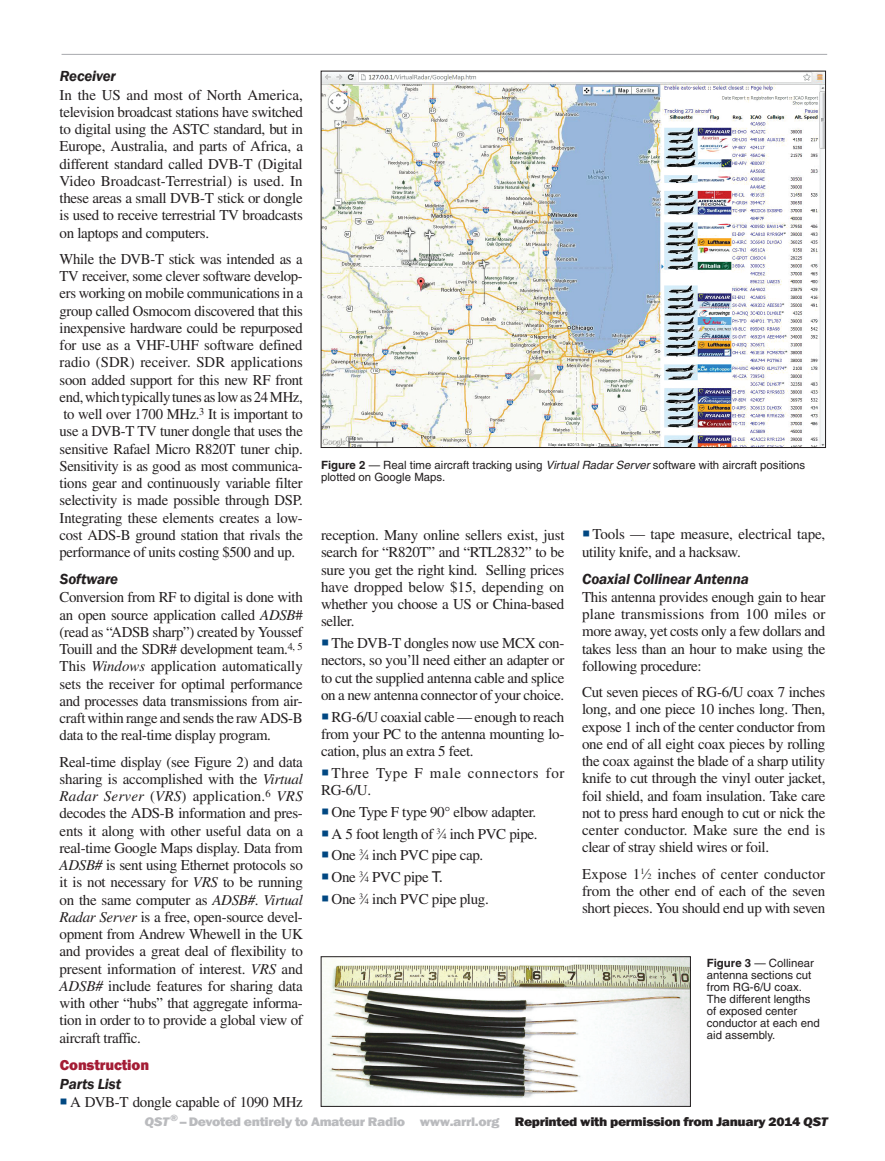
<style>
.page{position:relative;width:885px;height:1161px;background:#fff}
.page>*{position:absolute;margin:0;border:0;box-sizing:border-box;transform-origin:0 0}
.Body_Text{font:15px/17.2px "Times";letter-spacing:-.025em;color:#231f20;text-align:justify}
.Subhead_2{font:italic 600 15px "Franklin Gothic";letter-spacing:-.01em;color:#231f20}
.Body_Text-2{font:15px/17.2px "Times";letter-spacing:.045em;color:#231f20}
.Subhead_1{font:800 15px "Franklin Gothic";letter-spacing:-.01em;color:#a41d35}
.t1{font:800 12.75px "Franklin Gothic";letter-spacing:-.025em;color:#babbbe;scale:1.1 1}
.t2{font:11.4px/12px "Helvetica";color:#231f20}
.s1{font-style:italic}
.s2{color:#014882}
.s3{font-weight:700}
.s4{font-size:8.25px}
.s5{font-family:"Helvetica"}
.s6{color:#231f20}
.s7{font-style:italic;color:#231f20}
</style>
<div class="page">
<hr style="left:62px;top:54px;width:764px;height:1px;background:#a8a9ad">
<img style="left:322px;top:73px;width:501px;height:373px">
<img style="left:322px;top:958px;width:366px;height:147px">
<div style="left:320px;top:956px;width:370px;height:151px;border:1px solid #231f20"></div>
<p class="Subhead_2" style="left:60px;top:67px;width:57px">Receiver</p>
<p class="Body_Text" style="left:60px;top:86px;width:245px">In the US and most of North America, television broadcast stations have switched to digital using the ASTC standard, but in Europe, Australia, and parts of Africa, a different standard called DVB-T (Digital Video Broadcast-Terrestrial) is used. In these areas a small DVB-T stick or dongle is used to receive terrestrial TV broadcasts on laptops and computers.</p>
<p class="Body_Text" style="left:60px;top:250px;width:245px">While the DVB-T stick was intended as a TV receiver, some clever software develop&shy;ers working on mobile communications in a group called Osmocom discovered that this inexpensive hardware could be repurposed for use as a VHF-UHF software defined radio (SDR) receiver. SDR applications soon added support for this new RF front end, which typically tunes as low as 24 MHz, to well over 1700 MHz.<sup>3</sup> It is important to use a DVB-T TV tuner dongle that uses the sensitive Rafael Micro R820T tuner chip.<br>Sensitivity is as good as most communica&shy;tions gear and continuously variable filter selectivity is made possible through DSP.<br>Integrating these elements creates a low&shy;cost ADS-B ground station that rivals the performance of units costing $500 and up.</p>
<p class="Subhead_2" style="left:60px;top:569px;width:60px">Software</p>
<p class="Body_Text" style="left:60px;top:589px;width:245px">Conversion from RF to digital is done with an open source application called <span class="s1">ADSB</span># (read as “ADSB sharp”) created by Youssef Touill and the SDR# development team.<sup>4,</sup> <sup>5<br></sup>This <span class="s1">Windows</span> application automatically sets the receiver for optimal performance and processes data transmissions from air&shy;craft within range and sends the raw ADS-B data to the real-time display program.</p>
<p class="Body_Text" style="left:60px;top:753px;width:245px">Real-time display (see Figure 2) and data sharing is accomplished with the <span class="s1">Virtual Radar Server</span> (<span class="s1">VRS</span>) application.<sup>6</sup> <span class="s1">VRS </span>decodes the ADS-B information and pres&shy;ents it along with other useful data on a real-time Google Maps display. Data from <span class="s1">ADSB#</span> is sent using Ethernet protocols so it is not necessary for <span class="s1">VRS</span> to be running on the same computer as <span class="s1">ADSB#</span>. <span class="s1">Virtual Radar Server</span> is a free, open-source devel&shy;opment from Andrew Whewell in the UK and provides a great deal of flexibility to present information of interest. <span class="s1">VRS</span> and <span class="s1">ADSB#</span> include features for sharing data with other “hubs” that aggregate informa&shy;tion in order to to provide a global view of aircraft traffic.</p>
<p class="Subhead_1" style="left:60px;top:1055px;width:91px">Construction</p>
<p class="Subhead_2" style="left:60px;top:1074px;width:63px">Parts List</p>
<p class="Body_Text" style="left:60px;top:1093px;width:245px"><span class="s2">○</span> A DVB-T dongle capable of 1090 MHz</p>
<p class="t2" style="left:321px;top:459px;width:485px"><span class="s3">Figure 2</span> — Real time aircraft tracking using <span class="s1">Virtual Radar Server</span> software with aircraft positions plotted on Google Maps.</p>
<p class="Body_Text" style="left:321px;top:526px;width:245px">reception. Many online sellers exist, just search for “R820T” and “RTL2832” to be sure you get the right kind. Selling prices have dropped below $15, depending on whether you choose a US or China-based seller.</p>
<p class="Body_Text" style="left:321px;top:634px;width:245px"><span class="s2">○</span> The DVB-T dongles now use MCX con&shy;nectors, so you’ll need either an adapter or to cut the supplied antenna cable and splice on a new antenna connector of your choice.</p>
<p class="Body_Text" style="left:321px;top:708px;width:245px"><span class="s2">○</span> RG-6/U coaxial cable — enough to reach from your PC to the antenna mounting lo&shy;cation, plus an extra 5 feet.</p>
<p class="Body_Text-2" style="left:321px;top:764px;width:245px"><span class="s2">○</span>Three Type F male connectors for<br>RG-6/U.</p>
<p class="Body_Text" style="left:321px;top:803px;width:217px"><span class="s2">○</span> One Type F type 90° elbow adapter.</p>
<p class="Body_Text" style="left:321px;top:825px;width:218px"><span class="s2">○</span> A 5 foot length of <sup>3</sup>⁄<span class="s4">4</span> inch PVC pipe.</p>
<p class="Body_Text" style="left:321px;top:847px;width:164px"><span class="s2">○</span> One <sup>3</sup>⁄<span class="s4">4</span> inch PVC pipe cap.</p>
<p class="Body_Text" style="left:321px;top:868px;width:123px"><span class="s2">○</span> One <sup>3</sup>⁄<span class="s4">4</span> PVC pipe <span class="s5">T.</span></p>
<p class="Body_Text" style="left:321px;top:890px;width:169px"><span class="s2">○</span> One <sup>3</sup>⁄<span class="s4">4</span> inch PVC pipe plug.</p>
<p class="Body_Text" style="left:582px;top:526px;width:244px"><span class="s2">○</span> Tools — tape measure, electrical tape, utility knife, and a hacksaw.</p>
<p class="Subhead_2" style="left:582px;top:569px;width:168px">Coaxial Collinear Antenna</p>
<p class="Body_Text" style="left:582px;top:588px;width:245px">This antenna provides enough gain to hear plane transmissions from 100 miles or more away, yet costs only a few dollars and takes less than an hour to make using the following procedure:</p>
<p class="Body_Text" style="left:582px;top:683px;width:245px">Cut seven pieces of RG-6/U coax 7 inches long, and one piece 10 inches long. Then, expose 1 inch of the center conductor from one end of all eight coax pieces by rolling the coax against the blade of a sharp utility knife to cut through the vinyl outer jacket, foil shield, and foam insulation. Take care not to press hard enough to cut or nick the center conductor. Make sure the end is clear of stray shield wires or foil.</p>
<p class="Body_Text" style="left:582px;top:865px;width:245px">Expose 1<sup>1</sup>⁄<span class="s4">2</span> inches of center conductor from the other end of each of the seven short pieces. You should end up with seven</p>
<p class="t2" style="left:706px;top:957px;width:114px"><span class="s3">Figure 3</span> — Collinear antenna sections cut from RG-6/U coax.<br>The different lengths of exposed center conductor at each end aid assembly.</p>
<p class="t1" style="left:144px;top:1114px;width:622px"><span class="s1">QST</span><sup>®</sup>– Devoted entirely to Amateur Radio www.arrl.org <span class="s6">Reprinted with permission from January 2014</span> <span class="s7">QST</span></p>
</div>
